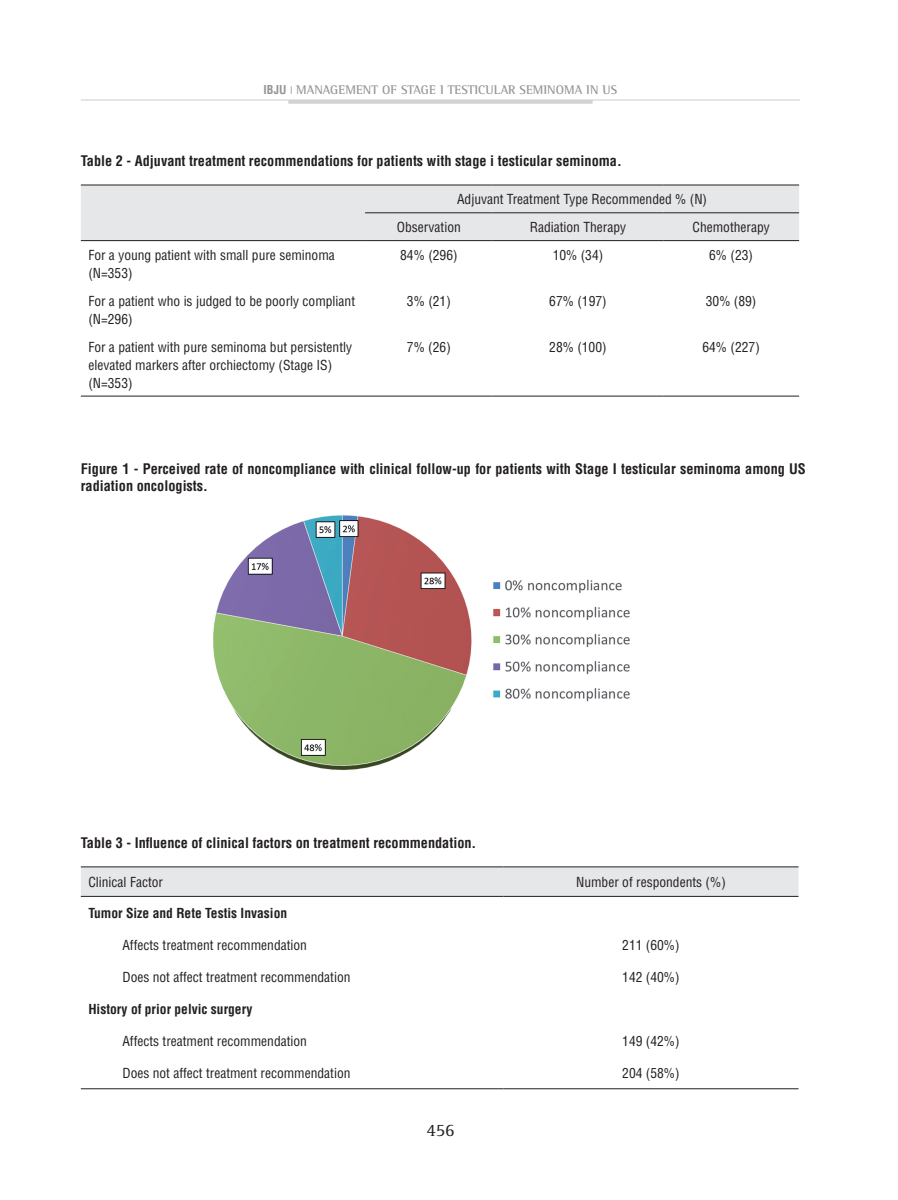
<style>
.page{position:relative;width:898px;height:1200px;background:#fff}
.page>*{position:absolute;margin:0;border:0;box-sizing:border-box;transform-origin:0 0}
.t1{font:18px "Rotis Serif";color:#231f20}
.t2{font:700 condensed 14.25px/17.1px "Helvetica";color:#231f20}
.t3{font:condensed 13.5px/18px "Helvetica";color:#231f20}
.t4{font:700 condensed 13.5px "Helvetica";color:#231f20}
.t5{font:700 12.75px "Rotis Semi Serif";color:#939598}
.s1{font-family:"Helvetica";font-stretch:condensed;font-size:12px}
</style>
<div class="page">
<hr style="left:81px;top:99px;width:718px;height:2px;background:#dcdddf">
<hr style="left:288px;top:100px;width:304px;height:4px;background:#d1d2d4">
<div style="left:81px;top:185px;width:717px;height:55px;background:#e6e7e9"></div>
<hr style="left:81px;top:395px;width:284px;height:1px;background:#231f20">
<hr style="left:365px;top:395px;width:127px;height:1px;background:#231f20">
<hr style="left:492px;top:395px;width:171px;height:1px;background:#231f20">
<hr style="left:663px;top:395px;width:135px;height:1px;background:#231f20">
<hr style="left:81px;top:184px;width:284px;height:1px;background:#231f20">
<hr style="left:365px;top:184px;width:127px;height:1px;background:#231f20">
<hr style="left:492px;top:184px;width:171px;height:1px;background:#231f20">
<hr style="left:663px;top:184px;width:135px;height:1px;background:#231f20">
<hr style="left:81px;top:240px;width:284px;height:1px;background:#231f20">
<hr style="left:365px;top:212px;width:127px;height:1px;background:#231f20">
<hr style="left:492px;top:212px;width:171px;height:1px;background:#231f20">
<hr style="left:663px;top:212px;width:135px;height:1px;background:#231f20">
<hr style="left:365px;top:240px;width:127px;height:1px;background:#231f20">
<hr style="left:492px;top:240px;width:171px;height:1px;background:#231f20">
<hr style="left:663px;top:240px;width:135px;height:1px;background:#231f20">
<img style="left:213px;top:515px;width:417px;height:256px">
<div style="left:81px;top:867px;width:717px;height:28px;background:#e6e7e9"></div>
<hr style="left:81px;top:1088px;width:422px;height:1px;background:#231f20">
<hr style="left:503px;top:1088px;width:295px;height:1px;background:#231f20">
<hr style="left:81px;top:866px;width:422px;height:1px;background:#231f20">
<hr style="left:503px;top:866px;width:295px;height:1px;background:#231f20">
<hr style="left:81px;top:895px;width:422px;height:1px;background:#231f20">
<hr style="left:503px;top:895px;width:295px;height:1px;background:#231f20">
<p class="t5" style="left:263px;top:82px;width:355px"><span class="s1">ibju</span> <sup>|</sup> MANAGEMENT OF STAGE I TESTICULAR SEMINOMA IN US</p>
<p class="t2" style="left:81px;top:152px;width:542px">Table 2 - Adjuvant treatment recommendations for patients with stage i testicular seminoma.</p>
<p class="t3" style="left:397px;top:185px;width:311px;line-height:27.8px;text-indent:60px">Adjuvant Treatment Type Recommended % (N)<br>Observation</p>
<p class="t3" style="left:529px;top:218px;width:98px">Radiation Therapy</p>
<p class="t3" style="left:692px;top:218px;width:79px">Chemotherapy</p>
<p class="t3" style="left:88px;top:246px;width:248px">For a young patient with small pure seminoma (N=353)</p>
<p class="t3" style="left:400px;top:246px;width:59px">84% (296)</p>
<p class="t3" style="left:552px;top:246px;width:52px">10% (34)</p>
<p class="t3" style="left:709px;top:246px;width:45px">6% (23)</p>
<p class="t3" style="left:88px;top:292px;width:268px">For a patient who is judged to be poorly compliant (N=296)</p>
<p class="t3" style="left:407px;top:292px;width:45px">3% (21)</p>
<p class="t3" style="left:549px;top:292px;width:59px">67% (197)</p>
<p class="t3" style="left:705px;top:292px;width:52px">30% (89)</p>
<p class="t3" style="left:88px;top:337px;width:265px">For a patient with pure seminoma but persistently elevated markers after orchiectomy (Stage IS) (N=353)</p>
<p class="t3" style="left:407px;top:337px;width:45px">7% (26)</p>
<p class="t3" style="left:549px;top:337px;width:59px">28% (100)</p>
<p class="t3" style="left:702px;top:337px;width:59px">64% (227)</p>
<p class="t2" style="left:81px;top:460px;width:726px">Figure 1 - Perceived rate of noncompliance with clinical follow-up for patients with Stage I testicular seminoma among US radiation oncologists.</p>
<p class="t2" style="left:81px;top:833px;width:397px">Table 3 - Influence of clinical factors on treatment recommendation.</p>
<p class="t3" style="left:88px;top:872px;width:76px">Clinical Factor</p>
<p class="t3" style="left:576px;top:872px;width:151px">Number of respondents (%)</p>
<p class="t4" style="left:88px;top:904px;width:200px">Tumor Size and Rete Testis Invasion</p>
<p class="t3" style="left:122px;top:935px;width:186px">Affects treatment recommendation</p>
<p class="t3" style="left:622px;top:935px;width:59px">211 (60%)</p>
<p class="t3" style="left:122px;top:967px;width:229px">Does not affect treatment recommendation</p>
<p class="t3" style="left:622px;top:967px;width:59px">142 (40%)</p>
<p class="t4" style="left:88px;top:1000px;width:165px">History of prior pelvic surgery</p>
<p class="t3" style="left:122px;top:1031px;width:186px">Affects treatment recommendation</p>
<p class="t3" style="left:622px;top:1031px;width:59px">149 (42%)</p>
<p class="t3" style="left:122px;top:1063px;width:229px">Does not affect treatment recommendation</p>
<p class="t3" style="left:622px;top:1063px;width:59px">204 (58%)</p>
<h1 class="t1" style="left:426px;top:1119px;width:30px">456</h1>
</div>
